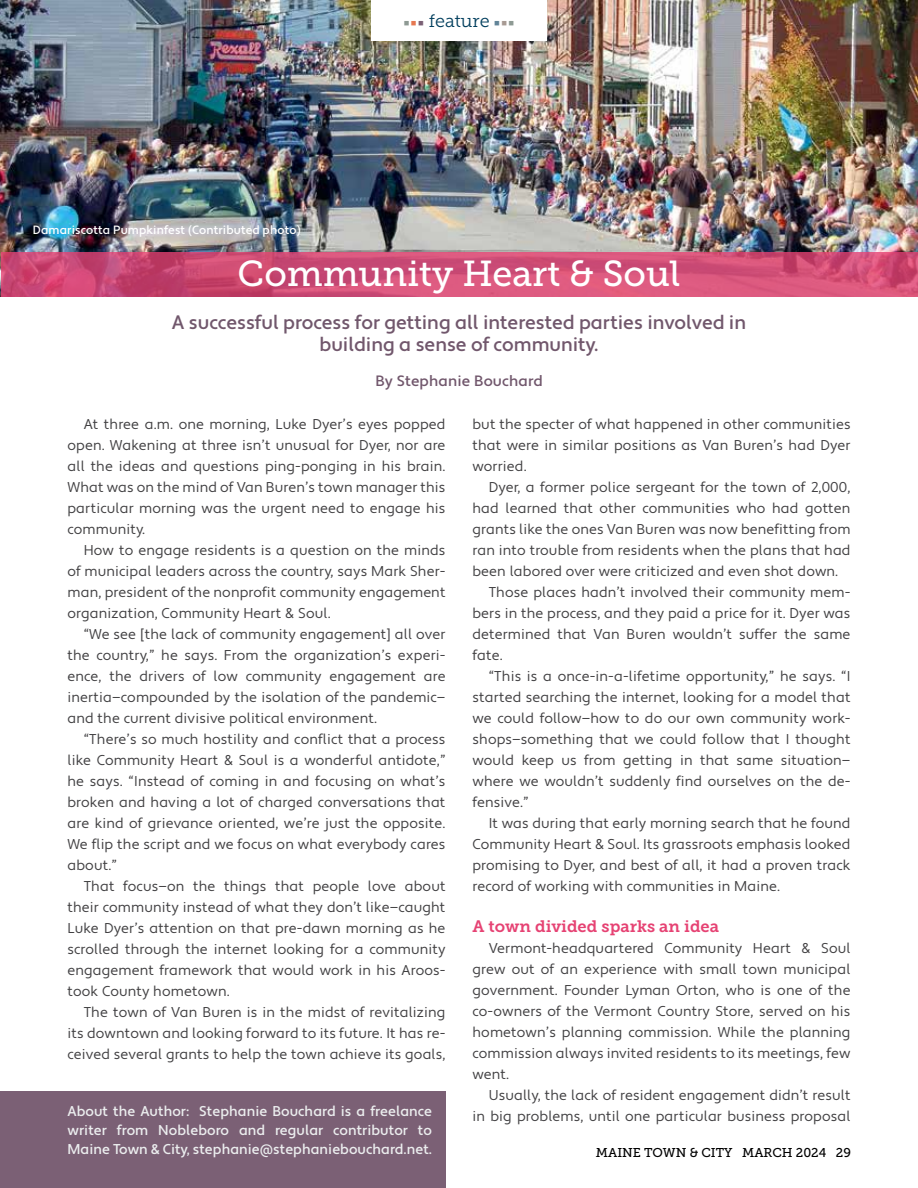
<style>
.page{position:relative;width:918px;height:1188px;background:#fff}
.page>*{position:absolute;margin:0;border:0;box-sizing:border-box;transform-origin:0 0}
.t1{font:36px "Museo Slab 500";color:#fff}
.t2{font:500 19.5px/22.5px "Apertura";color:#71576c;text-align:center}
.t3{font:18px "Museo Slab 300";letter-spacing:-.005em;color:#003e5d}
.t4{font:16.5px "Museo Slab 700";color:#e64273}
.t5{font:500 15px "Apertura";letter-spacing:.01em;color:#71576c}
.t6{font:14.25px/21px "Apertura";letter-spacing:.01em;color:#414042;text-align:justify}
.t7{font:500 14.25px/19.5px "Apertura";letter-spacing:.005em;color:#ebedee;text-align:justify}
.t8{font:12.75px "Museo Slab 500";color:#000}
.t9{font:500 12px "Apertura";letter-spacing:.01em;color:#fff}
.t10{font:7.65px "Wingdings";color:#8e9a94}
.t11{font:7.65px "Wingdings";color:#628498}
.s1{color:#e67851}
.s2{color:#7b6075}
.s3{color:#a89b94}
.s4{color:#8e9a94}
</style>
<div class="page">
<div style="left:0;top:1091px;width:446px;height:97px;background:#7b6075"></div>
<img style="left:0;top:0;width:918px;height:297px">
<div style="left:371px;top:0;width:176px;height:40px;background:#fff"></div>
<svg style="left:1px;top:252px;width:917px;height:45px;background:#d04e77"></svg>
<p class="t9" style="left:33px;top:222px;width:269px">Damariscotta Pumpkinfest (Contributed photo)</p>
<p class="t10" style="left:404px;top:19px;width:22px">■<span class="s1">■</span><span class="s2">■</span></p>
<p class="t3" style="left:429px;top:11px;width:62px">feature</p>
<p class="t11" style="left:494px;top:19px;width:22px">■<span class="s3">■</span><span class="s4">■</span></p>
<h1 class="t1" style="left:238px;top:253px;width:444px">Community Heart &amp; Soul</h1>
<h2 class="t2" style="left:172px;top:311px;width:576px">A successful process for getting all interested parties involved in building a sense of community.</h2>
<p class="t5" style="left:375px;top:371px;width:169px">By Stephanie Bouchard</p>
<p class="t6" style="left:67px;top:414px;width:380px;text-indent:16px">At three a.m. one morning, Luke Dyer’s eyes popped open. Wakening at three isn’t unusual for Dyer, nor are all the ideas and questions ping-ponging in his brain.<br>What was on the mind of Van Buren’s town manager this particular morning was the urgent need to engage his community.</p>
<p class="t6" style="left:67px;top:540px;width:380px;text-indent:16px">How to engage residents is a question on the minds of municipal leaders across the country, says Mark Sher&shy;man, president of the nonprofit community engagement organization, Community Heart &amp; Soul.</p>
<p class="t6" style="left:67px;top:624px;width:380px;text-indent:16px">“We see [the lack of community engagement] all over the country,” he says. From the organization’s experi&shy;ence, the drivers of low community engagement are inertia—compounded by the isolation of the pandemic— and the current divisive political environment.</p>
<p class="t6" style="left:67px;top:729px;width:380px;text-indent:16px">“There’s so much hostility and conflict that a process like Community Heart &amp; Soul is a wonderful antidote,” he says. “Instead of coming in and focusing on what’s broken and having a lot of charged conversations that are kind of grievance oriented, we’re just the opposite.<br>We flip the script and we focus on what everybody cares about.”</p>
<p class="t6" style="left:67px;top:876px;width:380px;text-indent:16px">That focus—on the things that people love about their community instead of what they don’t like—caught Luke Dyer’s attention on that pre-dawn morning as he scrolled through the internet looking for a community engagement framework that would work in his Aroos&shy;took County hometown.</p>
<p class="t6" style="left:67px;top:1002px;width:380px;text-indent:16px">The town of Van Buren is in the midst of revitalizing its downtown and looking forward to its future. It has re&shy;ceived several grants to help the town achieve its goals,</p>
<p class="t7" style="left:68px;top:1101px;width:366px">About the Author: Stephanie Bouchard is a freelance writer from Nobleboro and regular contributor to Maine Town &amp; City, stephanie@stephaniebouchard.net.</p>
<p class="t6" style="left:472px;top:414px;width:380px">but the specter of what happened in other communities that were in similar positions as Van Buren’s had Dyer worried.</p>
<p class="t6" style="left:489px;top:477px;width:363px">Dyer, a former police sergeant for the town of 2,000,</p>
<p class="t6" style="left:472px;top:498px;width:379px">had learned that other communities who had gotten</p>
<p class="t6" style="left:472px;top:519px;width:380px">grants like the ones Van Buren was now benefitting from</p>
<p class="t6" style="left:472px;top:540px;width:380px">ran into trouble from residents when the plans that had</p>
<p class="t6" style="left:472px;top:561px;width:367px">been labored over were criticized and even shot down.</p>
<p class="t6" style="left:489px;top:582px;width:363px">Those places hadn’t involved their community mem-</p>
<p class="t6" style="left:472px;top:603px;width:379px">bers in the process, and they paid a price for it. Dyer was</p>
<p class="t6" style="left:472px;top:624px;width:379px">determined that Van Buren wouldn’t suffer the same</p>
<p class="t6" style="left:472px;top:645px;width:32px">fate.</p>
<p class="t6" style="left:489px;top:666px;width:363px">“This is a once-in-a-lifetime opportunity,” he says. “I</p>
<p class="t6" style="left:472px;top:687px;width:380px">started searching the internet, looking for a model that</p>
<p class="t6" style="left:472px;top:708px;width:379px">we could follow—how to do our own community work-</p>
<p class="t6" style="left:472px;top:729px;width:380px">shops—something that we could follow that I thought</p>
<p class="t6" style="left:472px;top:750px;width:379px">would keep us from getting in that same situation—</p>
<p class="t6" style="left:472px;top:771px;width:380px">where we wouldn’t suddenly find ourselves on the de-</p>
<p class="t6" style="left:472px;top:792px;width:58px">fensive.”</p>
<p class="t6" style="left:489px;top:813px;width:363px">It was during that early morning search that he found</p>
<p class="t6" style="left:472px;top:834px;width:379px">Community Heart &amp; Soul. Its grassroots emphasis looked</p>
<p class="t6" style="left:472px;top:855px;width:380px">promising to Dyer, and best of all, it had a proven track</p>
<p class="t6" style="left:472px;top:876px;width:309px">record of working with communities in Maine.</p>
<p class="t4" style="left:472px;top:917px;width:248px">A town divided sparks an idea</p>
<p class="t6" style="left:472px;top:938px;width:380px;text-indent:16px">Vermont-headquartered Community Heart &amp; Soul grew out of an experience with small town municipal government. Founder Lyman Orton, who is one of the co-owners of the Vermont Country Store, served on his hometown’s planning commission. While the planning commission always invited residents to its meetings, few went.</p>
<p class="t6" style="left:472px;top:1085px;width:380px;text-align:right">Usually, the lack of resident engagement didn’t result<br>in big problems, until one particular business proposal</p>
<p class="t8" style="left:596px;top:1146px;width:257px">MAINE TOWN &amp; CITY MARCH 2024 29</p>
</div>
